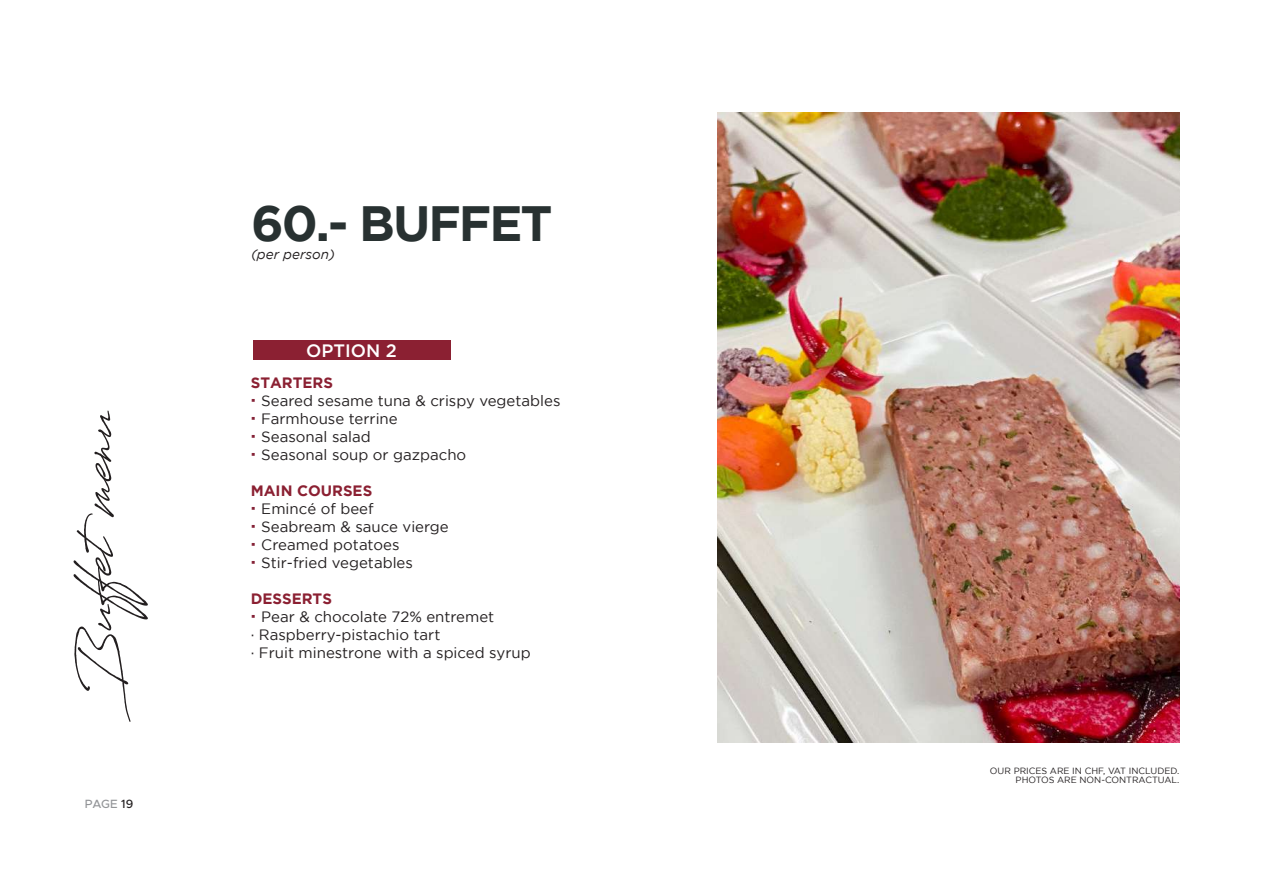
<style>
.page{position:relative;width:1263px;height:893px;background:#fff}
.page>*{position:absolute;margin:0;border:0;box-sizing:border-box;transform-origin:0 0}
.t1{font:55.5px "Antro Vectra Bolder";color:#231f20}
.t2{font:700 49.5px "Gotham";letter-spacing:-.04em;color:#283131}
.t3{font:500 18px "Gotham";color:#fff}
.t4{font:15px/18px "Gotham";color:#231f20}
.t5{font:italic 13.5px "Gotham";color:#231f20}
.t6{font:500 12px "Metropolis";color:#939598}
.t7{font:9px/9px "Gotham";color:#231f20;text-align:right}
.s1{color:#231f20}
.s2{font-weight:700;color:#8b2032}
.s3{font-weight:700;font-size:18px;color:#842136}
</style>
<div class="page">
<img style="left:718px;top:113px;width:461px;height:629px">
<div style="left:253px;top:340px;width:197px;height:20px;background:#8b2032"></div>
<h1 class="t1" style="left:58px;top:702px;width:294px;rotate:-90deg">Buffetmenu</h1>
<p class="t6" style="left:85px;top:796px;width:50px">PAGE <span class="s1">19</span></p>
<h2 class="t2" style="left:251px;top:195px;width:303px">60.- BUFFET</h2>
<p class="t5" style="left:251px;top:247px;width:85px">(per person)</p>
<p class="t3" style="left:306px;top:339px;width:92px">OPTION 2</p>
<p class="t4" style="left:251px;top:373px;width:311px"><span class="s2">STARTERS<br></span><span class="s3">·</span> Seared sesame tuna &amp; crispy vegetables <span class="s3">·</span> Farmhouse terrine<br><span class="s3">·</span> Seasonal salad<br><span class="s3">·</span> Seasonal soup or gazpacho</p>
<p class="t4" style="left:251px;top:481px;width:200px"><span class="s2">MAIN COURSES<br></span><span class="s3">·</span> Emincé of beef<br><span class="s3">·</span> Seabream &amp; sauce vierge <span class="s3">·</span> Creamed potatoes<br><span class="s3">·</span> Stir-fried vegetables</p>
<p class="t4" style="left:251px;top:589px;width:281px"><span class="s2">DESSERTS<br></span><span class="s3">·</span> Pear &amp; chocolate 72% entremet<br>· Raspberry-pistachio tart<br>· Fruit minestrone with a spiced syrup</p>
<p class="t7" style="left:990px;top:766px;width:191px">OUR PRICES ARE IN CHF, VAT INCLUDED.<br>PHOTOS ARE NON-CONTRACTUAL.</p>
</div>
